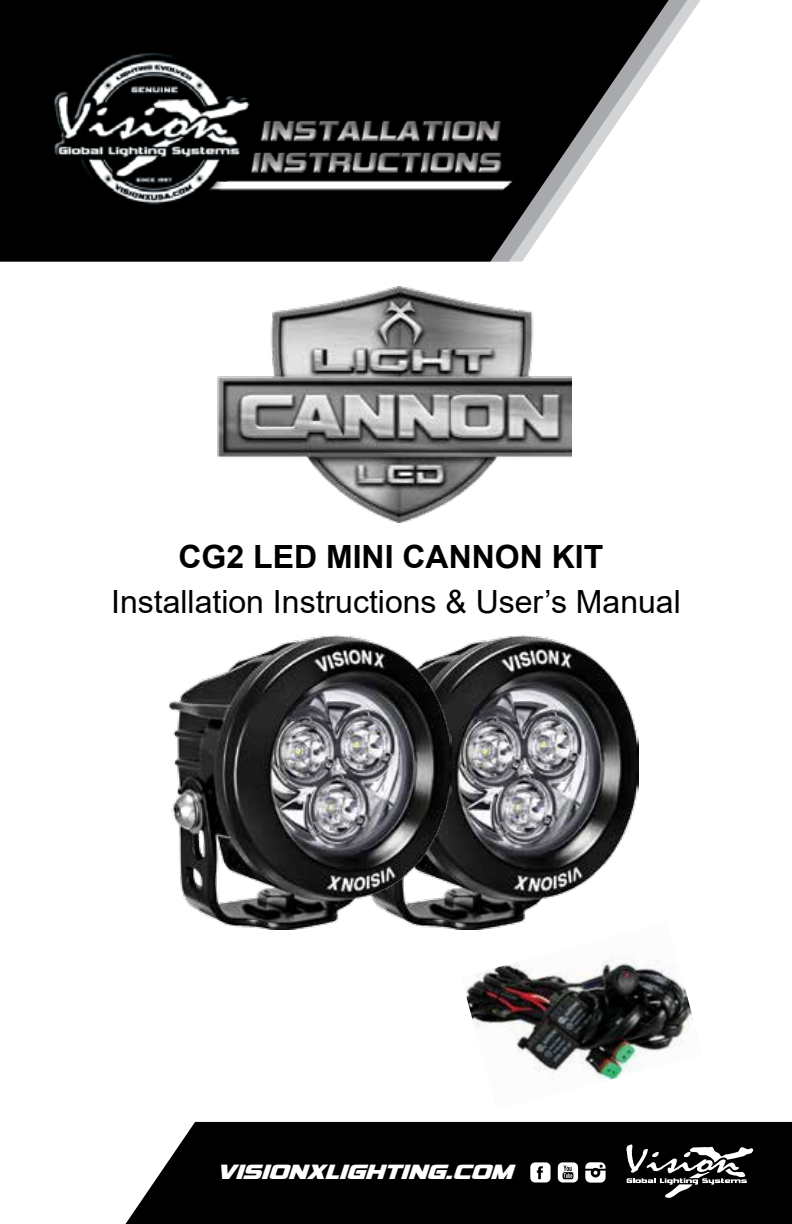
<style>
.page{position:relative;width:792px;height:1224px;background:#fff}
.page>*{position:absolute;margin:0;border:0;box-sizing:border-box;transform-origin:0 0}
.t1{font:32px "Arial";color:#000}
.t2{font:700 32px "Arial";color:#000}
.t3{font:italic 21.4px "Vipnagorgialla";color:#fff}
</style>
<div class="page">
<img style="left:451px;top:635px;width:187px;height:294px">
<svg style="left:0;top:0;width:669px;height:262px;fill:#000"></svg>
<img style="left:36px;top:46px;width:486px;height:173px">
<div style="left:126px;top:1122px;width:666px;height:102px;background:#000"></div>
<div style="left:530px;top:1162px;width:21px;height:20px;background:#fff;border-radius:5px"></div>
<svg style="left:537px;top:1166px;width:6px;height:13px"></svg>
<div style="left:558px;top:1162px;width:20px;height:20px;background:#fff;border-radius:5px"></div>
<svg style="left:563px;top:1165px;width:10px;height:14px"></svg>
<svg style="left:585px;top:1162px;width:21px;height:21px"></svg>
<svg style="left:626px;top:1144px;width:127px;height:54px"></svg>
<img style="left:461px;top:922px;width:232px;height:158px">
<img style="left:170px;top:635px;width:281px;height:294px">
<img style="left:217px;top:286px;width:354px;height:237px">
<p class="t2" style="left:178px;top:534px;width:426px">CG2 LED MINI CANNON KIT</p>
<p class="t1" style="left:111px;top:580px;width:571px">Installation Instructions &amp; User’s Manual</p>
<p class="t3" style="left:216px;top:1160px;width:306px">VISIONXLIGHTING.COM</p>
</div>
